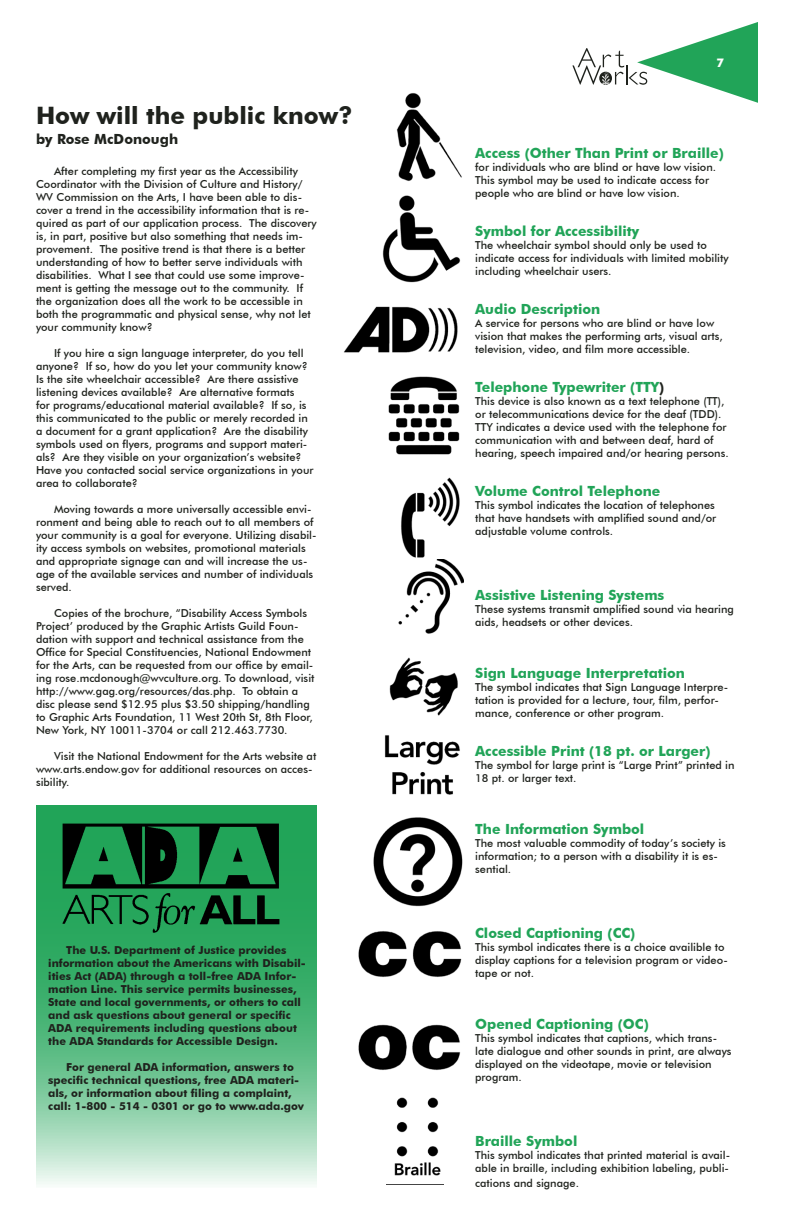
<style>
.page{position:relative;width:792px;height:1224px;background:#fff}
.page>*{position:absolute;margin:0;border:0;box-sizing:border-box;transform-origin:0 0}
.t1{font:700 24px "Futura BT";color:#1f221d}
.t2{font:700 14px "Futura BT";color:#21a458}
.t3{font:700 14px "Futura BT";color:#1f221d}
.t4{font:500 11px/13px "Futura BT";color:#1f221d}
.t5{font:700 11px/13px "Futura BT";color:#1f221d}
.s1{color:#1f221d}
</style>
<div class="page">
<svg style="left:572px;top:22px;width:186px;height:81px"></svg>
<svg style="left:36px;top:805px;width:281px;height:379px;background:#66c08c"></svg>
<img style="left:57px;top:818px;width:227px;height:118px">
<img style="left:344px;top:306px;width:114px;height:47px">
<img style="left:358px;top:931px;width:104px;height:46px">
<img style="left:373px;top:817px;width:90px;height:90px">
<img style="left:394px;top:1097px;width:47px;height:79px">
<img style="left:384px;top:735px;width:76px;height:60px">
<img style="left:398px;top:559px;width:65px;height:75px">
<img style="left:396px;top:93px;width:66px;height:88px">
<img style="left:358px;top:1024px;width:103px;height:46px">
<img style="left:389px;top:657px;width:69px;height:59px">
<img style="left:401px;top:477px;width:59px;height:81px">
<img style="left:388px;top:376px;width:72px;height:79px">
<img style="left:382px;top:195px;width:79px;height:88px">
<h1 class="t1" style="left:36px;top:101px;width:318px">How will the public know?</h1>
<p class="t3" style="left:36px;top:131px;width:144px">by Rose McDonough</p>
<p class="t4" style="left:36px;top:164px;width:282px;text-indent:18px">After completing my first year as the Accessibility Coordinator with the Division of Culture and History/ WV Commission on the Arts, I have been able to dis&shy;cover a trend in the accessibility information that is re&shy;quired as part of our application process. The discovery is, in part, positive but also something that needs im&shy;provement. The positive trend is that there is a better understanding of how to better serve individuals with disabilities. What I see that could use some improve&shy;ment is getting the message out to the community. If the organization does all the work to be accessible in both the programmatic and physical sense, why not let your community know?</p>
<p class="t4" style="left:36px;top:346px;width:279px;text-indent:18px">If you hire a sign language interpreter, do you tell anyone? If so, how do you let your community know?<br>Is the site wheelchair accessible? Are there assistive listening devices available? Are alternative formats<br>for programs/educational material available? If so, is this communicated to the public or merely recorded in a document for a grant application? Are the disability symbols used on flyers, programs and support materi&shy;als? Are they visible on your organization’s website?<br>Have you contacted social service organizations in your area to collaborate?</p>
<p class="t4" style="left:36px;top:502px;width:282px;text-indent:18px">Moving towards a more universally accessible envi&shy;ronment and being able to reach out to all members of your community is a goal for everyone. Utilizing disabil&shy;ity access symbols on websites, promotional materials and appropriate signage can and will increase the us&shy;age of the available services and number of individuals served.</p>
<p class="t4" style="left:36px;top:606px;width:280px;text-indent:18px">Copies of the brochure, “Disability Access Symbols Project’ produced by the Graphic Artists Guild Foun&shy;dation with support and technical assistance from the Office for Special Constituencies, National Endowment for the Arts, can be requested from our office by email&shy;ing rose.mcdonough@wvculture.org. To download, visit http://www.gag.org/resources/das.php. To obtain a disc please send $12.95 plus $3.50 shipping/handling to Graphic Arts Foundation, 11 West 20th St, 8th Floor, New York, NY 10011-3704 or call 212.463.7730.</p>
<p class="t4" style="left:36px;top:749px;width:282px;text-indent:18px">Visit the National Endowment for the Arts website at www.arts.endow.gov for additional resources on acces&shy;sibility.</p>
<p class="t5" style="left:48px;top:944px;width:259px;text-indent:18px">The U.S. Department of Justice provides information about the Americans with Disabil&shy;ities Act (ADA) through a toll-free ADA Infor&shy;mation Line. This service permits businesses, State and local governments, or others to call and ask questions about general or specific ADA requirements including questions about the ADA Standards for Accessible Design.</p>
<p class="t5" style="left:48px;top:1061px;width:257px;text-indent:18px">For general ADA information, answers to specific technical questions, free ADA materi&shy;als, or information about filing a complaint, call: 1-800 - 514 - 0301 or go to www.ada.gov</p>
<p class="t2" style="left:475px;top:145px;width:250px">Access (Other Than Print or Braille)</p>
<p class="t4" style="left:475px;top:161px;width:242px">for individuals who are blind or have low vision.<br>This symbol may be used to indicate access for people who are blind or have low vision.</p>
<p class="t2" style="left:475px;top:223px;width:166px">Symbol for Accessibility</p>
<p class="t4" style="left:475px;top:239px;width:255px">The wheelchair symbol should only be used to indicate access for individuals with limited mobility including wheelchair users.</p>
<p class="t2" style="left:475px;top:301px;width:127px">Audio Description</p>
<p class="t4" style="left:475px;top:317px;width:249px">A service for persons who are blind or have low vision that makes the performing arts, visual arts, television, video, and film more accessible.</p>
<p class="t2" style="left:475px;top:379px;width:191px">Telephone Typewriter (TTY<span class="s1">)</span></p>
<p class="t4" style="left:475px;top:395px;width:255px">This device is also known as a text telephone (TT), or telecommunications device for the deaf (TDD).<br>TTY indicates a device used with the telephone for communication with and between deaf, hard of hearing, speech impaired and/or hearing persons.</p>
<p class="t2" style="left:475px;top:483px;width:187px">Volume Control Telephone</p>
<p class="t4" style="left:475px;top:499px;width:243px">This symbol indicates the location of telephones that have handsets with amplified sound and/or adjustable volume controls.</p>
<p class="t2" style="left:475px;top:587px;width:191px">Assistive Listening Systems</p>
<p class="t4" style="left:475px;top:603px;width:260px">These systems transmit amplified sound via hearing aids, headsets or other devices.</p>
<p class="t2" style="left:475px;top:665px;width:211px">Sign Language Interpretation</p>
<p class="t4" style="left:475px;top:681px;width:255px">The symbol indicates that Sign Language Interpre&shy;tation is provided for a lecture, tour, film, perfor&shy;mance, conference or other program.</p>
<p class="t2" style="left:475px;top:743px;width:237px">Accessible Print (18 pt. or Larger)</p>
<p class="t4" style="left:475px;top:759px;width:261px">The symbol for large print is “Large Print” printed in<br>18 pt. or larger text.</p>
<p class="t2" style="left:475px;top:821px;width:171px">The Information Symbol</p>
<p class="t4" style="left:475px;top:837px;width:252px">The most valuable commodity of today’s society is information; to a person with a disability it is es&shy;sential.</p>
<p class="t2" style="left:475px;top:925px;width:162px">Closed Captioning (CC)</p>
<p class="t4" style="left:475px;top:941px;width:254px">This symbol indicates there is a choice availible to display captions for a television program or video&shy;tape or not.</p>
<p class="t2" style="left:475px;top:1016px;width:175px">Opened Captioning (OC)</p>
<p class="t4" style="left:475px;top:1032px;width:258px">This symbol indicates that captions, which trans&shy;late dialogue and other sounds in print, are always displayed on the videotape, movie or television program.</p>
<p class="t2" style="left:475px;top:1133px;width:104px">Braille Symbol</p>
<p class="t4" style="left:475px;top:1149px;width:256px">This symbol indicates that printed material is avail&shy;able in braille, including exhibition labeling, publi-</p>
<p class="t4" style="left:475px;top:1176px;width:105px">cations and signage.</p>
</div>
